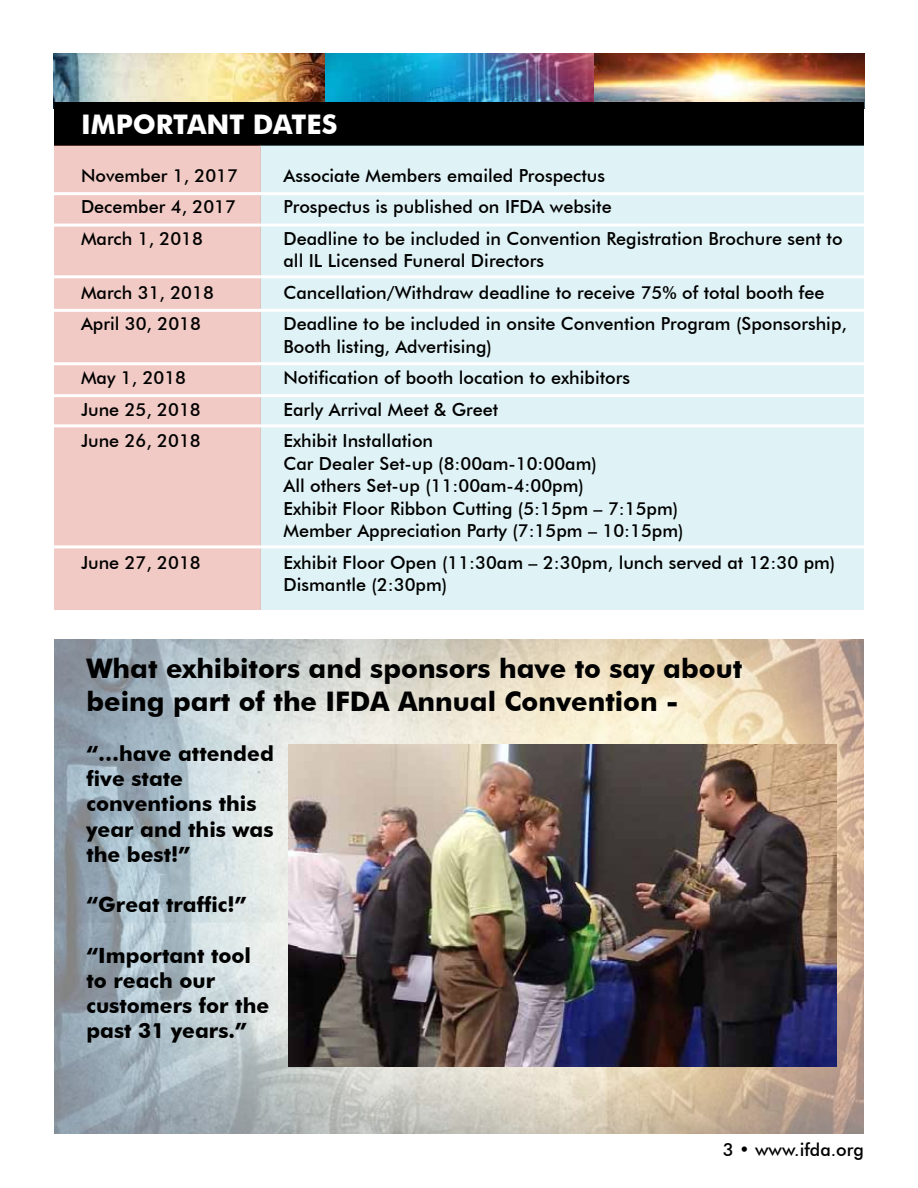
<style>
.page{position:relative;width:918px;height:1188px;background:#fff}
.page>*{position:absolute;margin:0;border:0;box-sizing:border-box;transform-origin:0 0}
.t1{font:700 27px/32.4px "Futura BT";color:#000}
.t2{font:700 27px "Futura BT";color:#fff}
.t3{font:700 21px/25.2px "Futura BT";color:#000}
.t4{font:500 18px/22.5px "Futura BT";color:#000}
</style>
<div class="page">
<img style="left:324px;top:54px;width:270px;height:49px">
<img style="left:54px;top:54px;width:270px;height:49px">
<img style="left:594px;top:54px;width:271px;height:54px">
<div style="left:54px;top:103px;width:810px;height:43px;background:#000"></div>
<div style="left:260px;top:146px;width:604px;height:464px;background:#dff2f5"></div>
<div style="left:54px;top:146px;width:206px;height:464px;background:#f1cac5"></div>
<hr style="left:54px;top:192px;width:864px;height:3px;background:#fff">
<hr style="left:41px;top:224px;width:877px;height:3px;background:#fff">
<hr style="left:54px;top:275px;width:864px;height:3px;background:#fff">
<hr style="left:54px;top:309px;width:864px;height:3px;background:#fff">
<hr style="left:54px;top:362px;width:864px;height:3px;background:#fff">
<hr style="left:54px;top:394px;width:864px;height:3px;background:#fff">
<hr style="left:54px;top:424px;width:864px;height:3px;background:#fff">
<hr style="left:54px;top:545px;width:864px;height:3px;background:#fff">
<img style="left:54px;top:639px;width:810px;height:495px">
<img style="left:289px;top:744px;width:548px;height:322px">
<h1 class="t2" style="left:81px;top:108px;width:258px">IMPORTANT DATES</h1>
<p class="t4" style="left:81px;top:164px;width:159px">November 1, 2017</p>
<p class="t4" style="left:284px;top:164px;width:323px">Associate Members emailed Prospectus</p>
<p class="t4" style="left:81px;top:195px;width:157px">December 4, 2017</p>
<p class="t4" style="left:284px;top:195px;width:330px">Prospectus is published on IFDA website</p>
<p class="t4" style="left:81px;top:227px;width:124px">March 1, 2018</p>
<p class="t4" style="left:284px;top:227px;width:561px">Deadline to be included in Convention Registration Brochure sent to all IL Licensed Funeral Directors</p>
<p class="t4" style="left:81px;top:281px;width:134px">March 31, 2018</p>
<p class="t4" style="left:284px;top:281px;width:542px">Cancellation/Withdraw deadline to receive 75% of total booth fee</p>
<p class="t4" style="left:81px;top:312px;width:121px">April 30, 2018</p>
<p class="t4" style="left:284px;top:312px;width:565px">Deadline to be included in onsite Convention Program (Sponsorship,<br>Booth listing, Advertising)</p>
<p class="t4" style="left:81px;top:366px;width:107px">May 1, 2018</p>
<p class="t4" style="left:284px;top:366px;width:348px">Notification of booth location to exhibitors</p>
<p class="t4" style="left:81px;top:398px;width:121px">June 25, 2018</p>
<p class="t4" style="left:284px;top:398px;width:216px">Early Arrival Meet &amp; Greet</p>
<p class="t4" style="left:81px;top:429px;width:121px">June 26, 2018</p>
<p class="t4" style="left:284px;top:429px;width:402px">Exhibit Installation<br>Car Dealer Set-up (8:00am-10:00am)<br>All others Set-up (11:00am-4:00pm)<br>Exhibit Floor Ribbon Cutting (5:15pm – 7:15pm)<br>Member Appreciation Party (7:15pm – 10:15pm)</p>
<p class="t4" style="left:81px;top:551px;width:121px">June 27, 2018</p>
<p class="t4" style="left:284px;top:551px;width:553px">Exhibit Floor Open (11:30am – 2:30pm, lunch served at 12:30 pm)<br>Dismantle (2:30pm)</p>
<h1 class="t1" style="left:86px;top:652px;width:657px">What exhibitors and sponsors have to say about being part of the IFDA Annual Convention -</h1>
<p class="t3" style="left:86px;top:741px;width:189px">“…have attended five state conventions this year and this was the best!”</p>
<p class="t3" style="left:86px;top:892px;width:162px">“Great traffic!”</p>
<p class="t3" style="left:86px;top:942px;width:184px">“Important tool to reach our customers for the past 31 years.”</p>
<p class="t4" style="left:723px;top:1138px;width:143px">3 • www.ifda.org</p>
</div>
